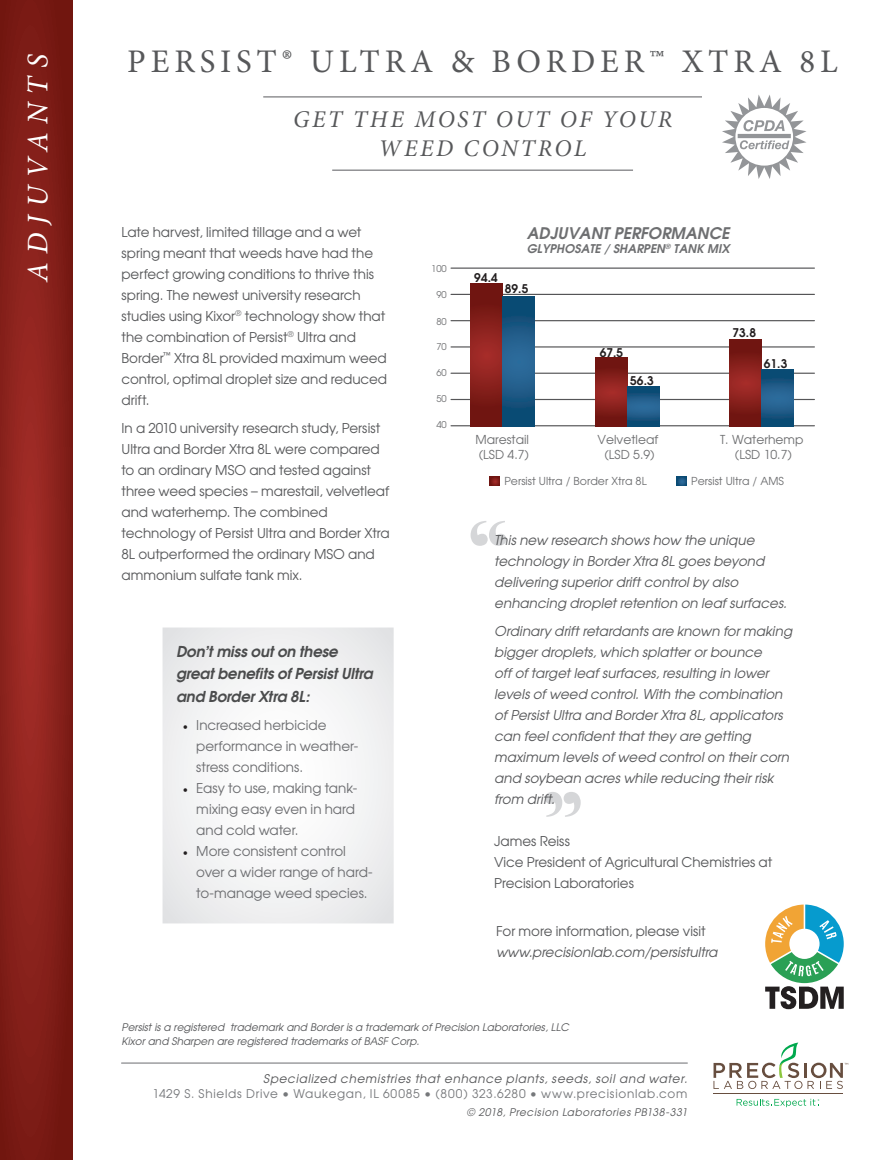
<style>
.page{position:relative;width:891px;height:1160px;background:#fff}
.page>*{position:absolute;margin:0;border:0;box-sizing:border-box;transform-origin:0 0}
.t1{font:33px "Minion Pro";letter-spacing:.15em;color:#57585a}
.t2{font:italic 30px "Minion Pro";color:#fff}
.t3{font:italic 24px/28.8px "Minion Pro";letter-spacing:.11em;color:#57585a;text-align:center}
.t4{font:italic 600 16.05px "Avant Garde";color:#6e6f71}
.t5{font:italic 600 15px/22.5px "Avant Garde";letter-spacing:-.01em;color:#4b4c4d}
.t6{font:13.5px/21px "Avant Garde";color:#57585a}
.t7{font:italic 13.5px/21px "Avant Garde";color:#57585a}
.t8{font:13.5px/21px "Avant Garde";letter-spacing:-.005em;color:#6c6d70}
.t9{font:12.3px/14.7px "Avant Garde";color:#6e6f71;text-align:center}
.t10{font:12px "Avant Garde";letter-spacing:.06em;color:#76787b}
.t11{font:italic 12px "Avant Garde";letter-spacing:.055em;color:#57585a}
.t12{font:italic 600 12px "Avant Garde";color:#6e6f71}
.t13{font:600 12px "Avant Garde";color:#231f20}
.t14{font:10.95px "Avant Garde";color:#6e6f71}
.t15{font:italic 10.5px "Avant Garde";color:#57585a}
.t16{font:italic 10.5px "Avant Garde";letter-spacing:.055em;color:#57585a}
.t17{font:9.3px "Avant Garde";color:#6e6f71}
.s1{font-style:normal}
.s2{font-family:"Minion Pro";color:#231f20}
</style>
<div class="page">
<svg style="left:0;top:0;width:73px;height:1160px;background:#86201a"></svg>
<hr style="left:122px;top:1063px;width:565px;height:1px;background:#6c6d70">
<svg style="left:737px;top:1099px;width:82px;height:8px"></svg>
<hr style="left:713px;top:1094px;width:130px;height:1px;background:#674e3f">
<svg style="left:714px;top:1042px;width:134px;height:47px"></svg>
<hr style="left:332px;top:170px;width:301px;height:1px;background:#6c6d70">
<hr style="left:263px;top:96px;width:439px;height:1px;background:#6c6d70">
<hr style="left:451px;top:294px;width:363px;height:1px;background:#555557">
<hr style="left:451px;top:268px;width:363px;height:1px;background:#555557">
<hr style="left:451px;top:320px;width:363px;height:1px;background:#555557">
<hr style="left:451px;top:346px;width:363px;height:2px;background:#555557">
<hr style="left:451px;top:373px;width:363px;height:1px;background:#555557">
<hr style="left:451px;top:399px;width:363px;height:1px;background:#555557">
<hr style="left:451px;top:425px;width:363px;height:1px;background:#555557">
<svg style="left:470px;top:284px;width:32px;height:142px;background:#831e1a"></svg>
<svg style="left:502px;top:297px;width:32px;height:129px;background:#1a5884"></svg>
<svg style="left:596px;top:358px;width:32px;height:68px;background:#811f1c"></svg>
<svg style="left:628px;top:386px;width:32px;height:40px"></svg>
<svg style="left:730px;top:339px;width:32px;height:87px;background:#811f1c"></svg>
<svg style="left:762px;top:370px;width:32px;height:56px;background:#1a5884"></svg>
<svg style="left:677px;top:476px;width:9px;height:10px"></svg>
<svg style="left:490px;top:476px;width:10px;height:10px"></svg>
<div style="left:163px;top:628px;width:230px;height:295px;background:#f3f4f4"></div>
<div style="left:163px;top:627px;width:231px;height:296px;border:2px solid #fff"></div>
<svg style="left:471px;top:521px;width:35px;height:25px"></svg>
<svg style="left:545px;top:792px;width:36px;height:25px"></svg>
<svg style="left:722px;top:95px;width:85px;height:84px"></svg>
<hr style="left:738px;top:134px;width:53px;height:4px;background:#939598">
<svg style="left:765px;top:905px;width:79px;height:104px"></svg>
<p class="t2" style="left:18px;top:282px;width:229px;rotate:-90deg">ADJUVANTS</p>
<p class="t1" style="left:127px;top:40px;width:712px">PERSIST® ULTRA &amp; BORDER™ XTRA 8L</p>
<p class="t3" style="left:293px;top:105px;width:380px">GET THE MOST OUT OF YOUR<br>WEED CONTROL</p>
<p class="t4" style="left:527px;top:222px;width:204px">ADJUVANT PERFORMANCE</p>
<p class="t12" style="left:527px;top:241px;width:204px">GLYPHOSATE / SHARPEN<sup>®</sup> TANK MIX</p>
<p class="t6" style="left:122px;top:221px;width:267px">Late harvest, limited tillage and a wet spring meant that weeds have had the perfect growing conditions to thrive this spring. The newest university research studies using Kixor<sup>®</sup> technology show that the combination of Persist<sup>®</sup> Ultra and Border<sup>™</sup> Xtra 8L provided maximum weed control, optimal droplet size and reduced drift.</p>
<p class="t6" style="left:122px;top:417px;width:270px">In a 2010 university research study, Persist Ultra and Border Xtra 8L were compared to an ordinary MSO and tested against three weed species – marestail, velvetleaf and waterhemp. The combined technology of Persist Ultra and Border Xtra 8L outperformed the ordinary MSO and ammonium sulfate tank mix.</p>
<p class="t17" style="left:431px;top:262px;width:17px">100</p>
<p class="t17" style="left:436px;top:289px;width:12px">90</p>
<p class="t17" style="left:436px;top:315px;width:12px">80</p>
<p class="t17" style="left:436px;top:341px;width:12px">70</p>
<p class="t17" style="left:436px;top:367px;width:12px">60</p>
<p class="t17" style="left:436px;top:393px;width:12px">50</p>
<p class="t17" style="left:436px;top:419px;width:12px">40</p>
<p class="t13" style="left:474px;top:269px;width:25px">94.4</p>
<p class="t13" style="left:505px;top:280px;width:25px">89.5</p>
<p class="t13" style="left:733px;top:325px;width:25px">73.8</p>
<p class="t13" style="left:600px;top:345px;width:25px">67.5</p>
<p class="t13" style="left:764px;top:355px;width:25px">61.3</p>
<p class="t13" style="left:630px;top:372px;width:25px">56.3</p>
<p class="t9" style="left:475px;top:432px;width:55px;text-align:left">Marestail (LSD 4.7)</p>
<p class="t9" style="left:598px;top:432px;width:62px">Velvetleaf (LSD 5.9)</p>
<p class="t9" style="left:720px;top:432px;width:85px">T. Waterhemp (LSD 10.7)</p>
<p class="t14" style="left:504px;top:475px;width:144px">Persist Ultra / Border Xtra 8L</p>
<p class="t14" style="left:691px;top:475px;width:94px">Persist Ultra / AMS</p>
<p class="t7" style="left:494px;top:529px;width:294px">This new research shows how the unique technology in Border Xtra 8L goes beyond delivering superior drift control by also enhancing droplet retention on leaf surfaces.</p>
<p class="t7" style="left:494px;top:620px;width:299px">Ordinary drift retardants are known for making bigger droplets, which splatter or bounce<br>off of target leaf surfaces, resulting in lower levels of weed control. With the combination of Persist Ultra and Border Xtra 8L, applicators can feel confident that they are getting maximum levels of weed control on their corn and soybean acres while reducing their risk from drift.</p>
<p class="t6" style="left:494px;top:830px;width:280px">James Reiss<br>Vice President of Agricultural Chemistries at<br>Precision Laboratories</p>
<p class="t7" style="left:496px;top:920px;width:223px"><span class="s1">For more information, please visit </span>www.precisionlab.com/persistultra</p>
<p class="t5" style="left:176px;top:640px;width:198px">Don’t miss out on these great benefits of Persist Ultra and Border Xtra 8L:</p>
<p class="t8" style="left:196px;top:714px;width:164px;text-indent:-14px"><span class="s2">•</span> Increased herbicide performance in weather&shy;stress conditions.</p>
<p class="t8" style="left:196px;top:777px;width:162px;text-indent:-14px"><span class="s2">•</span> Easy to use, making tank&shy;mixing easy even in hard and cold water.</p>
<p class="t8" style="left:196px;top:840px;width:178px;text-indent:-14px"><span class="s2">•</span> More consistent control over a wider range of hard&shy;to-manage weed species.</p>
<p class="t15" style="left:122px;top:1021px;width:449px">Persist is a registered trademark and Border is a trademark of Precision Laboratories, LLC</p>
<p class="t15" style="left:122px;top:1034px;width:299px">Kixor and Sharpen are registered trademarks of BASF Corp.</p>
<p class="t11" style="left:263px;top:1071px;width:426px">Specialized chemistries that enhance plants, seeds, soil and water.</p>
<p class="t10" style="left:152px;top:1086px;width:536px">1429 S. Shields Drive • Waukegan, IL 60085 • (800) 323.6280 • www.precisionlab.com</p>
<p class="t16" style="left:467px;top:1105px;width:222px">© 2018, Precision Laboratories PB138-331</p>
</div>
